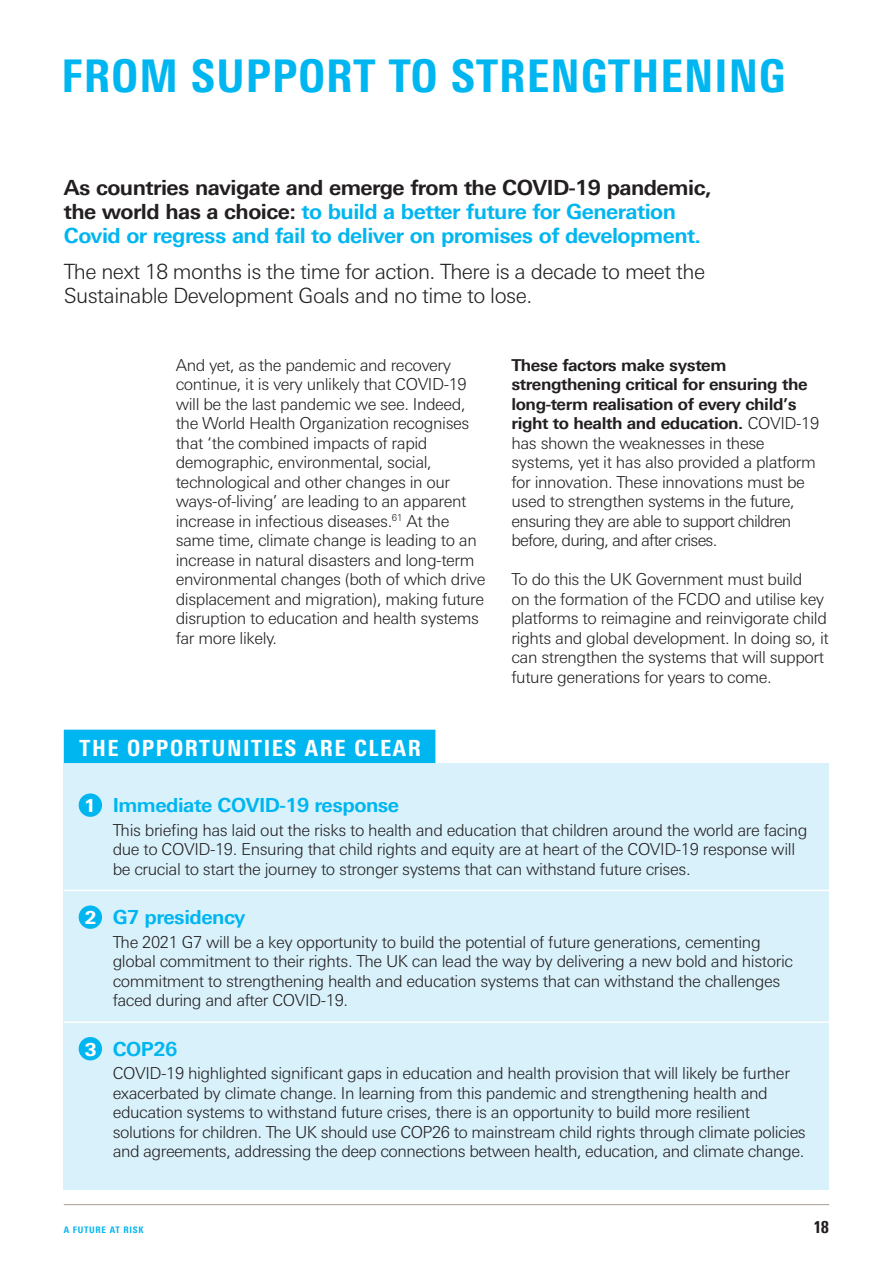
<style>
.page{position:relative;width:893px;height:1263px;background:#fff}
.page>*{position:absolute;margin:0;border:0;box-sizing:border-box;transform-origin:0 0}
.t1{font:800 condensed 45px "Univers Next Pro";letter-spacing:.025em;color:#00b6f0}
.t2{font:800 condensed 22.2px "Univers Next Pro";letter-spacing:.07em;color:#fff}
.t3{font:700 21px/24px "Univers Next Pro";letter-spacing:-.025em;color:#00b6f0}
.t4{font:300 21px/24px "Univers Next Pro";letter-spacing:-.025em;color:#231f20}
.t5{font:700 19.5px "Univers Next Pro";letter-spacing:-.025em;color:#00b6f0}
.t6{font:300 16.5px/19.5px "Univers Next Pro";letter-spacing:-.025em;color:#231f20}
.t7{font:800 condensed 16.5px "Univers Next Pro";color:#231f20}
.t8{font:800 condensed 9px "Univers Next Pro";letter-spacing:.08em;color:#00b6f0}
.s1{color:#231f20}
.s2{font-weight:700}
.s3{font-weight:800;font-size:18px;color:#fff}
</style>
<div class="page">
<hr style="left:64px;top:1204px;width:765px;height:1px;background:#a69c95">
<div style="left:64px;top:763px;width:765px;height:426px;background:#d9f1fb"></div>
<div style="left:79px;top:793px;width:23px;height:24px;background:#00b6f0;border-radius:50%"></div>
<div style="left:79px;top:905px;width:23px;height:24px;background:#00b6f0;border-radius:50%"></div>
<div style="left:79px;top:1037px;width:23px;height:23px;background:#00b6f0;border-radius:50%"></div>
<hr style="left:64px;top:890px;width:765px;height:1px;background:#fff">
<hr style="left:64px;top:1021px;width:765px;height:2px;background:#fff">
<div style="left:64px;top:730px;width:371px;height:33px;background:#00b6f0"></div>
<p class="t1" style="left:62px;top:49px;width:725px">FROM SUPPORT TO STRENGTHENING</p>
<p class="t3" style="left:64px;top:176px;width:649px"><span class="s1">As countries navigate and emerge from the COVID-19 pandemic, the world has a choice:</span> to build a better future for Generation<br>Covid or regress and fail to deliver on promises of development.</p>
<p class="t4" style="left:64px;top:260px;width:643px">The next 18 months is the time for action. There is a decade to meet the<br>Sustainable Development Goals and no time to lose.</p>
<p class="t6" style="left:176px;top:355px;width:311px">And yet, as the pandemic and recovery continue, it is very unlikely that COVID-19 will be the last pandemic we see. Indeed, the World Health Organization recognises that ‘the combined impacts of rapid demographic, environmental, social, technological and other changes in our ways-of-living’ are leading to an apparent increase in infectious diseases.<sup>61</sup> At the same time, climate change is leading to an increase in natural disasters and long-term environmental changes (both of which drive displacement and migration), making future disruption to education and health systems far more likely.</p>
<p class="t6" style="left:511px;top:355px;width:309px"><span class="s2">These factors make system strengthening critical for ensuring the long-term realisation of every child’s right to health and education.</span> COVID-19 has shown the weaknesses in these systems, yet it has also provided a platform for innovation. These innovations must be used to strengthen systems in the future, ensuring they are able to support children before, during, and after crises.</p>
<p class="t6" style="left:511px;top:569px;width:319px">To do this the UK Government must build<br>on the formation of the FCDO and utilise key platforms to reimagine and reinvigorate child rights and global development. In doing so, it can strengthen the systems that will support future generations for years to come.</p>
<p class="t2" style="left:80px;top:735px;width:343px">THE OPPORTUNITIES ARE CLEAR</p>
<p class="t5" style="left:84px;top:793px;width:316px"><span class="s3">1</span> Immediate COVID-19 response</p>
<p class="t6" style="left:113px;top:820px;width:696px">This briefing has laid out the risks to health and education that children around the world are facing due to COVID-19. Ensuring that child rights and equity are at heart of the COVID-19 response will be crucial to start the journey to stronger systems that can withstand future crises.</p>
<p class="t5" style="left:85px;top:905px;width:162px"><span class="s3">2</span> G7 presidency</p>
<p class="t6" style="left:113px;top:932px;width:682px">The 2021 G7 will be a key opportunity to build the potential of future generations, cementing global commitment to their rights. The UK can lead the way by delivering a new bold and historic commitment to strengthening health and education systems that can withstand the challenges faced during and after COVID-19.</p>
<p class="t5" style="left:85px;top:1037px;width:94px"><span class="s3">3</span> COP26</p>
<p class="t6" style="left:113px;top:1064px;width:695px">COVID-19 highlighted significant gaps in education and health provision that will likely be further exacerbated by climate change. In learning from this pandemic and strengthening health and education systems to withstand future crises, there is an opportunity to build more resilient solutions for children. The UK should use COP26 to mainstream child rights through climate policies and agreements, addressing the deep connections between health, education, and climate change.</p>
<p class="t8" style="left:64px;top:1224px;width:81px">A FUTURE AT RISK</p>
<p class="t7" style="left:813px;top:1217px;width:18px">18</p>
</div>
